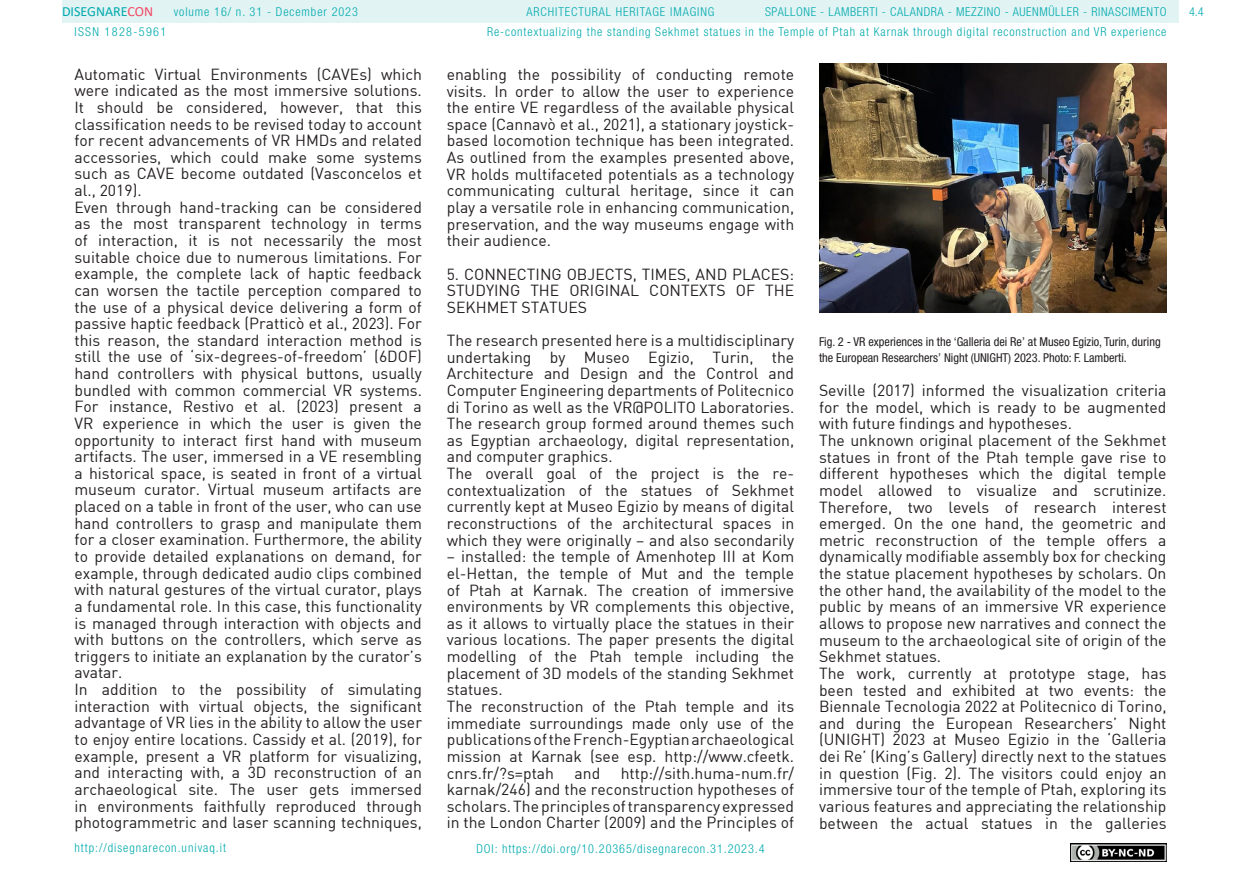
<style>
.page{position:relative;width:1241px;height:893px;background:#fff}
.page>*{position:absolute;margin:0;border:0;box-sizing:border-box;transform-origin:0 0}
.t1{font:15.75px/16.6px "DIN";color:#231f20}
.t2{font:14px "Calibri";color:#00aaad}
.t3{font:300 condensed 12.25px "Helvetica Neue LT Std";letter-spacing:.075em;color:#00aaad}
.t4{font:condensed 12.25px/16.6px "Helvetica Neue LT Std";color:#231f20}
.t5{font:300 condensed 12.25px "Helvetica Neue LT Std";letter-spacing:.05em;color:#00aaad}
.t6{font:300 condensed 12.25px "Helvetica Neue LT Std";letter-spacing:.11em;color:#00aaad}
.s1{color:#f24862}
</style>
<div class="page">
<div style="left:62px;top:0;width:1116px;height:23px;background:#e2f3f4"></div>
<img style="left:1070px;top:843px;width:96px;height:18px">
<img style="left:819px;top:63px;width:347px;height:249px">
<p class="t2" style="left:62px;top:2px;width:93px">DISEGNARE<span class="s1">CON</span></p>
<p class="t5" style="left:765px;top:5px;width:403px">SPALLONE - LAMBERTI - CALANDRA - MEZZINO - AUENMÜLLER - RINASCIMENTO</p>
<p class="t3" style="left:174px;top:5px;width:186px">volume 16/ n. 31 - December 2023</p>
<p class="t3" style="left:526px;top:5px;width:189px">ARCHITECTURAL HERITAGE IMAGING</p>
<p class="t6" style="left:74px;top:24px;width:93px">ISSN 1828-5961</p>
<p class="t3" style="left:487px;top:25px;width:681px">Re-contextualizing the standing Sekhmet statues in the Temple of Ptah at Karnak through digital reconstruction and VR experience</p>
<p class="t1" style="left:74px;top:65px;width:349px">Automatic Virtual Environments (CAVEs) which were indicated as the most immersive solutions.<br>It should be considered, however, that this classification needs to be revised today to account for recent advancements of VR HMDs and related accessories, which could make some systems such as CAVE become outdated (Vasconcelos et al., 2019).<br>Even through hand-tracking can be considered as the most transparent technology in terms of interaction, it is not necessarily the most suitable choice due to numerous limitations. For example, the complete lack of haptic feedback can worsen the tactile perception compared to the use of a physical device delivering a form of passive haptic feedback (Pratticò et al., 2023). For this reason, the standard interaction method is still the use of ‘six-degrees-of-freedom’ (6DOF) hand controllers with physical buttons, usually bundled with common commercial VR systems.<br>For instance, Restivo et al. (2023) present a VR experience in which the user is given the opportunity to interact first hand with museum artifacts. The user, immersed in a VE resembling a historical space, is seated in front of a virtual museum curator. Virtual museum artifacts are placed on a table in front of the user, who can use hand controllers to grasp and manipulate them for a closer examination. Furthermore, the ability to provide detailed explanations on demand, for example, through dedicated audio clips combined with natural gestures of the virtual curator, plays a fundamental role. In this case, this functionality is managed through interaction with objects and with buttons on the controllers, which serve as triggers to initiate an explanation by the curator’s avatar.<br>In addition to the possibility of simulating interaction with virtual objects, the significant advantage of VR lies in the ability to allow the user to enjoy entire locations. Cassidy et al. (2019), for example, present a VR platform for visualizing, and interacting with, a 3D reconstruction of an archaeological site. The user gets immersed in environments faithfully reproduced through photogrammetric and laser scanning techniques,</p>
<p class="t1" style="left:446px;top:66px;width:349px;text-align:justify">enabling the possibility of conducting remote visits. In order to allow the user to experience the entire VE regardless of the available physical space (Cannavò et al., 2021), a stationary joystick&shy;based locomotion technique has been integrated.<br>As outlined from the examples presented above, VR holds multifaceted potentials as a technology communicating cultural heritage, since it can play a versatile role in enhancing communication, preservation, and the way museums engage with their audience.</p>
<p class="t1" style="left:446px;top:265px;width:349px;text-align:justify">5. CONNECTING OBJECTS, TIMES, AND PLACES:<br>STUDYING THE ORIGINAL CONTEXTS OF THE SEKHMET STATUES</p>
<p class="t1" style="left:446px;top:332px;width:349px">The research presented here is a multidisciplinary undertaking by Museo Egizio, Turin, the Architecture and Design and the Control and Computer Engineering departments of Politecnico di Torino as well as the VR@POLITO Laboratories.<br>The research group formed around themes such as Egyptian archaeology, digital representation, and computer graphics.<br>The overall goal of the project is the re&shy;contextualization of the statues of Sekhmet currently kept at Museo Egizio by means of digital reconstructions of the architectural spaces in which they were originally – and also secondarily</p>
<p class="t1" style="left:446px;top:548px;width:349px">– installed: the temple of Amenhotep III at Kom el-Hettan, the temple of Mut and the temple of Ptah at Karnak. The creation of immersive environments by VR complements this objective, as it allows to virtually place the statues in their various locations. The paper presents the digital modelling of the Ptah temple including the placement of 3D models of the standing Sekhmet statues.<br>The reconstruction of the Ptah temple and its immediate surroundings made only use of the publications of the French-Egyptian archaeological mission at Karnak (see esp. http://www.cfeetk. cnrs.fr/?s=ptah</p>
<p class="t1" style="left:446px;top:764px;width:349px;text-align:justify;text-indent:174px">http://sith.huma-num.fr/ karnak/246) and the reconstruction hypotheses of scholars. The principles of transparency expressed in the London Charter (2009) and the Principles of</p>
<p class="t1" style="left:574px;top:764px;width:27px">and</p>
<p class="t3" style="left:74px;top:841px;width:153px">http://disegnarecon.univaq.it</p>
<p class="t3" style="left:476px;top:842px;width:290px">DOI: https://doi.org/10.20365/disegnarecon.31.2023.4</p>
<p class="t4" style="left:819px;top:333px;width:343px">Fig. 2 - VR experiences in the ‘Galleria dei Re’ at Museo Egizio, Turin, during the European Researchers’ Night (UNIGHT) 2023. Photo: F. Lamberti.</p>
<p class="t1" style="left:819px;top:382px;width:349px">Seville (2017) informed the visualization criteria for the model, which is ready to be augmented with future findings and hypotheses.<br>The unknown original placement of the Sekhmet statues in front of the Ptah temple gave rise to different hypotheses which the digital temple model allowed to visualize and scrutinize.<br>Therefore, two levels of research interest emerged. On the one hand, the geometric and metric reconstruction of the temple offers a dynamically modifiable assembly box for checking the statue placement hypotheses by scholars. On the other hand, the availability of the model to the public by means of an immersive VR experience allows to propose new narratives and connect the museum to the archaeological site of origin of the Sekhmet statues.<br>The work, currently at prototype stage, has been tested and exhibited at two events: the Biennale Tecnologia 2022 at Politecnico di Torino, and during the European Researchers’ Night (UNIGHT) 2023 at Museo Egizio in the ‘Galleria dei Re’ (King’s Gallery) directly next to the statues in question (Fig. 2). The visitors could enjoy an immersive tour of the temple of Ptah, exploring its various features and appreciating the relationship between the actual statues in the galleries</p>
<p class="t3" style="left:1188px;top:5px;width:16px">4.4</p>
</div>
